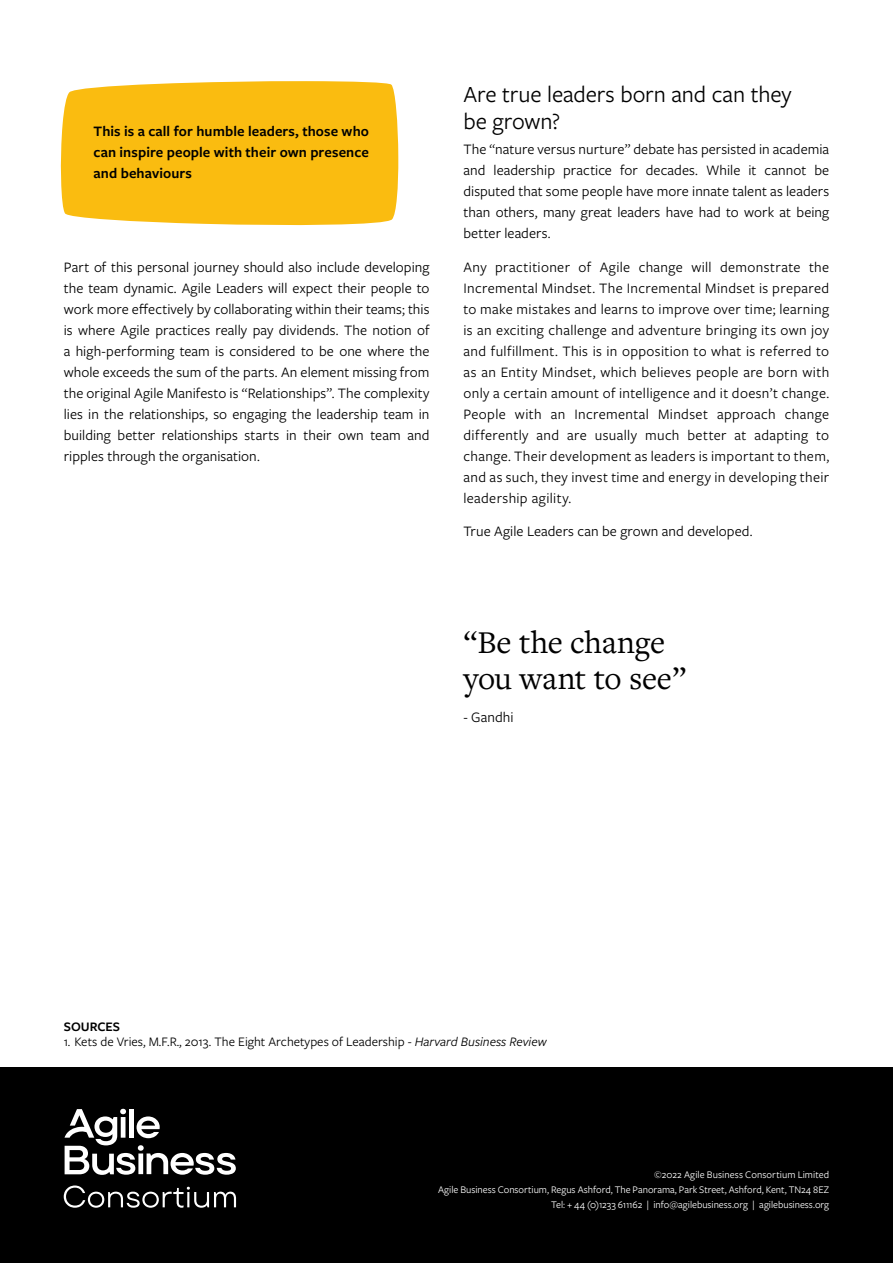
<style>
.page{position:relative;width:893px;height:1263px;background:#fff}
.page>*{position:absolute;margin:0;border:0;box-sizing:border-box;transform-origin:0 0}
.t1{font:33px/36px "Freight Text Pro";letter-spacing:-.005em;color:#000}
.t2{font:24px/27px "Freight Sans Pro";letter-spacing:-.005em;color:#000}
.t3{font:15px/21px "Freight Sans Pro";letter-spacing:.005em;color:#000;text-align:justify}
.t4{font:600 15px/21px "Freight Sans Pro";letter-spacing:.005em;color:#000;text-align:justify}
.t5{font:13.5px "Freight Sans Pro";color:#000}
.t6{font:600 13.5px "Freight Sans Pro";color:#000}
.t7{font:10.5px/15px "Freight Sans Pro";letter-spacing:-.005em;color:#fff;text-align:right}
.s1{font-style:italic}
</style>
<div class="page">
<div style="left:0;top:1067px;width:893px;height:196px;background:#000"></div>
<svg style="left:65px;top:1109px;width:171px;height:66px"></svg>
<svg style="left:64px;top:1185px;width:172px;height:23px"></svg>
<div style="left:60px;top:81px;width:338px;height:145px;background:#fabc10"></div>
<p class="t4" style="left:94px;top:120px;width:277px">This is a call for humble leaders, those who can inspire people with their own presence and behaviours</p>
<p class="t3" style="left:64px;top:256px;width:367px">Part of this personal journey should also include developing the team dynamic. Agile Leaders will expect their people to work more effectively by collaborating within their teams; this is where Agile practices really pay dividends. The notion of a high-performing team is considered to be one where the whole exceeds the sum of the parts. An element missing from the original Agile Manifesto is “Relationships”. The complexity lies in the relationships, so engaging the leadership team in building better relationships starts in their own team and ripples through the organisation.</p>
<h2 class="t2" style="left:463px;top:79px;width:330px">Are true leaders born and can they be grown?</h2>
<p class="t3" style="left:463px;top:138px;width:367px">The “nature versus nurture” debate has persisted in academia and leadership practice for decades. While it cannot be disputed that some people have more innate talent as leaders than others, many great leaders have had to work at being better leaders.</p>
<p class="t3" style="left:463px;top:256px;width:367px">Any practitioner of Agile change will demonstrate the Incremental Mindset. The Incremental Mindset is prepared to make mistakes and learns to improve over time; learning is an exciting challenge and adventure bringing its own joy and fulfillment. This is in opposition to what is referred to as an Entity Mindset, which believes people are born with only a certain amount of intelligence and it doesn’t change.<br>People with an Incremental Mindset approach change differently and are usually much better at adapting to change. Their development as leaders is important to them, and as such, they invest time and energy in developing their leadership agility.</p>
<p class="t3" style="left:463px;top:520px;width:290px">True Agile Leaders can be grown and developed.</p>
<h1 class="t1" style="left:463px;top:623px;width:224px">“Be the change you want to see”</h1>
<p class="t3" style="left:463px;top:706px;width:52px">- Gandhi</p>
<p class="t6" style="left:64px;top:1017px;width:58px">SOURCES</p>
<p class="t5" style="left:64px;top:1033px;width:484px">1. Kets de Vries, M.F.R., 2013. The Eight Archetypes of Leadership - <span class="s1">Harvard Business Review</span></p>
<p class="t7" style="left:438px;top:1166px;width:392px">©2022 Agile Business Consortium Limited<br>Agile Business Consortium, Regus Ashford, The Panorama, Park Street, Ashford, Kent, TN24 8EZ<br>Tel: + 44 (0)1233 611162 | info@agilebusiness.org | agilebusiness.org</p>
</div>
